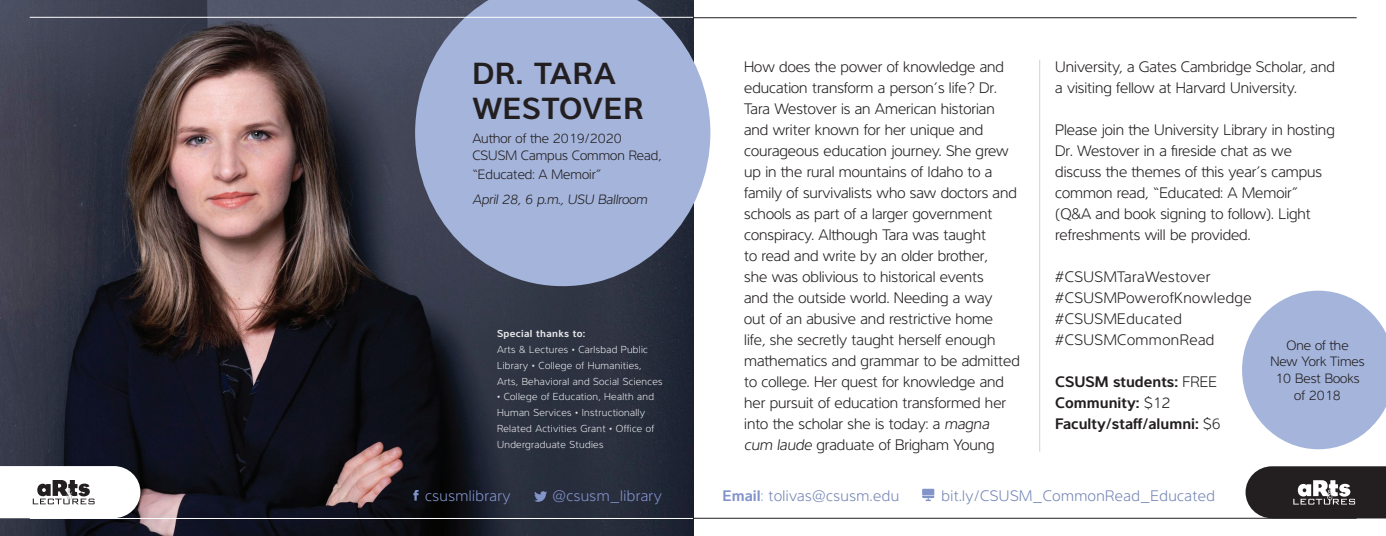
<style>
.page{position:relative;width:1386px;height:536px;background:#fff}
.page>*{position:absolute;margin:0;border:0;box-sizing:border-box;transform-origin:0 0}
.t1{font:700 31.5px/35px "Interval Sans Pro Sem";letter-spacing:.03em;color:#231f20}
.t2{font:300 15.75px/21px "Interval Sans Pro";color:#231f20}
.t3{font:300 15.75px "Interval Sans Pro";letter-spacing:.03em;color:#231f20}
.t4{font:300 15.75px "Interval Sans Pro";letter-spacing:.03em;color:#7586b6}
.t5{font:700 15.75px "Interval Sans Pro Sem";color:#231f20}
.t6{font:300 15.75px "Interval Sans Pro";letter-spacing:.03em;color:#8294ca}
.t7{font:300 14px/16.8px "Interval Sans Pro";color:#231f20;text-align:center}
.t8{font:italic 300 14px "Interval Sans Pro";color:#231f20}
.t9{font:300 10.5px/15.8px "Interval Sans Pro";letter-spacing:.03em;color:#e6e7e9}
.t10{font:700 10.5px "Interval Sans Pro Sem";letter-spacing:.03em;color:#e6e7e9}
.s1{font-style:italic}
.s2{font-family:"Interval Sans Pro";font-weight:300}
.s3{font-family:"Interval Sans Pro Sem";font-weight:700;color:#8294ca}
.s4{color:#8294ca}
</style>
<div class="page">
<svg style="left:1242px;top:290px;width:144px;height:159px"></svg>
<img style="left:0;top:0;width:495px;height:536px">
<img style="left:495px;top:286px;width:198px;height:250px">
<hr style="left:1039px;top:60px;width:1px;height:391px;background:#d1d2d4">
<hr style="left:693px;top:17px;width:664px;height:1px;background:#231f20">
<hr style="left:693px;top:517px;width:664px;height:1px;background:#231f20">
<hr style="left:30px;top:518px;width:663px;height:1px;background:#fff">
<svg style="left:922px;top:488px;width:12px;height:13px"></svg>
<svg style="left:413px;top:490px;width:6px;height:10px"></svg>
<svg style="left:534px;top:491px;width:13px;height:10px"></svg>
<svg style="left:1246px;top:466px;width:140px;height:52px;background:#403d3e"></svg>
<svg style="left:415px;top:0;width:295px;height:286px;background:#97a5c7"></svg>
<hr style="left:30px;top:17px;width:663px;height:1px;background:#fff">
<svg style="left:0;top:466px;width:140px;height:52px"></svg>
<p class="t1" style="left:472px;top:52px;width:173px">DR. TARA<br>WESTOVER</p>
<p class="t7" style="left:472px;top:129px;width:191px;text-align:left">Author of the 2019/2020<br>CSUSM Campus Common Read,</p>
<p class="t7" style="left:472px;top:165px;width:131px">“Educated: A Memoir”</p>
<p class="t8" style="left:472px;top:189px;width:177px">April 28, 6 p.m., USU Ballroom</p>
<p class="t10" style="left:497px;top:325px;width:90px">Special thanks to:</p>
<p class="t9" style="left:497px;top:340px;width:167px">Arts &amp; Lectures • Carlsbad Public<br>Library • College of Humanities,<br>Arts, Behavioral and Social Sciences</p>
<p class="t9" style="left:497px;top:388px;width:159px">• College of Education, Health and<br>Human Services • Instructionally<br>Related Activities Grant • Office of<br>Undergraduate Studies</p>
<p class="t2" style="left:744px;top:54px;width:277px">How does the power of knowledge and education transform a person’s life? Dr.<br>Tara Westover is an American historian and writer known for her unique and courageous education journey. She grew up in the rural mountains of Idaho to a family of survivalists who saw doctors and schools as part of a larger government conspiracy. Although Tara was taught<br>to read and write by an older brother,<br>she was oblivious to historical events<br>and the outside world. Needing a way<br>out of an abusive and restrictive home<br>life, she secretly taught herself enough mathematics and grammar to be admitted to college. Her quest for knowledge and her pursuit of education transformed her into the scholar she is today: a <span class="s1">magna cum laude</span> graduate of Brigham Young</p>
<p class="t2" style="left:1055px;top:54px;width:281px">University, a Gates Cambridge Scholar, and a visiting fellow at Harvard University.</p>
<p class="t2" style="left:1055px;top:117px;width:281px">Please join the University Library in hosting Dr. Westover in a fireside chat as we discuss the themes of this year’s campus common read, “Educated: A Memoir” (Q&amp;A and book signing to follow). Light refreshments will be provided.</p>
<p class="t3" style="left:1055px;top:265px;width:157px">#CSUSMTaraWestover</p>
<p class="t3" style="left:1055px;top:286px;width:198px">#CSUSMPowerofKnowledge</p>
<p class="t3" style="left:1055px;top:307px;width:128px">#CSUSMEducated</p>
<p class="t3" style="left:1055px;top:328px;width:161px">#CSUSMCommonRead</p>
<p class="t5" style="left:1055px;top:369px;width:163px">CSUSM students: <span class="s2">FREE</span></p>
<p class="t5" style="left:1055px;top:390px;width:117px">Community: <span class="s2">$12</span></p>
<p class="t5" style="left:1055px;top:411px;width:167px">Faculty/staff/alumni: <span class="s2">$6</span></p>
<p class="t7" style="left:1270px;top:335px;width:96px">One of the<br>New York Times<br>10 Best Books of 2018</p>
<p class="t6" style="left:425px;top:484px;width:87px">csusmlibrary</p>
<p class="t6" style="left:552px;top:484px;width:111px">@csusm_library</p>
<p class="t4" style="left:941px;top:484px;width:275px">bit.ly/CSUSM_CommonRead_Educated</p>
<p class="t4" style="left:723px;top:484px;width:178px"><span class="s3">Email</span><span class="s4">:</span> tolivas@csusm.edu</p>
</div>
